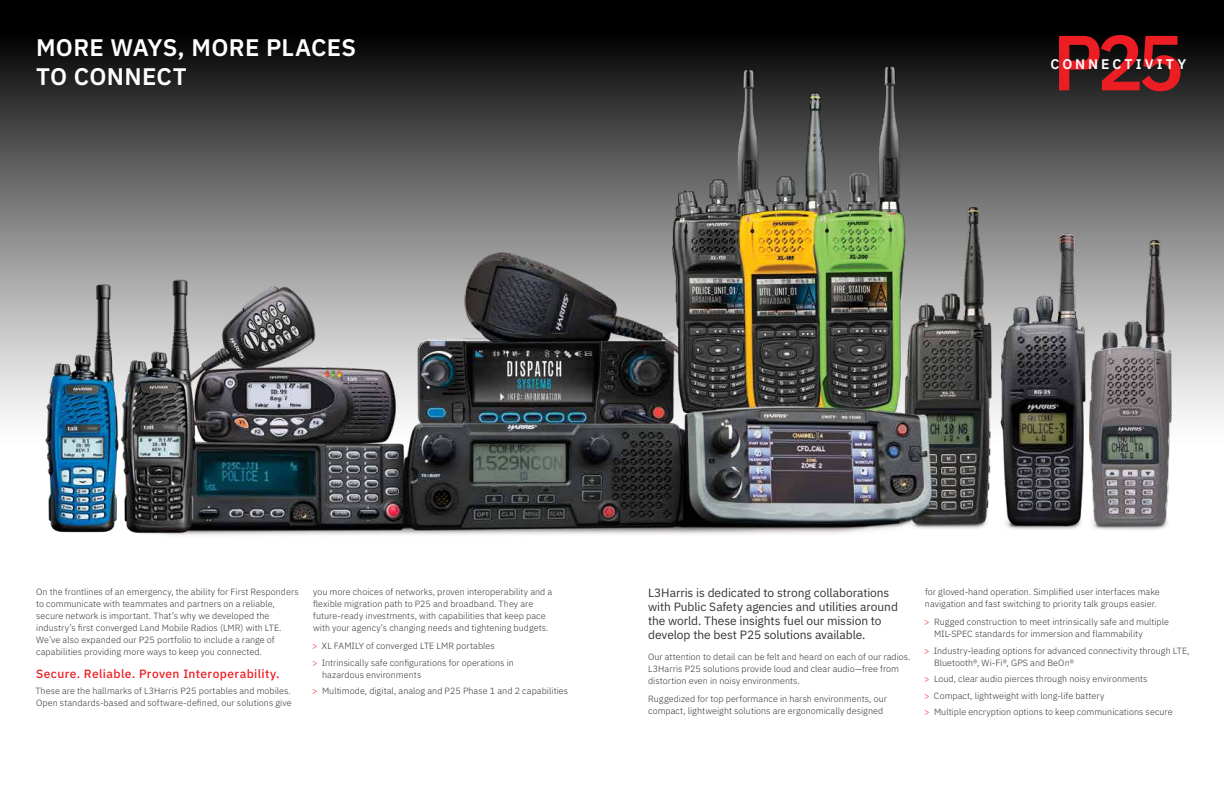
<style>
.page{position:relative;width:1224px;height:792px;background:#fff}
.page>*{position:absolute;margin:0;border:0;box-sizing:border-box;transform-origin:0 0}
.t1{font:600 78px "IBM Plex Sans";color:#ed1d24}
.t2{font:600 24px/28.8px "IBM Plex Sans";letter-spacing:.01em;color:#fff}
.t3{font:600 14px "IBM Plex Sans";letter-spacing:.22em;color:#fff}
.t4{font:12px/14px "IBM Plex Sans";letter-spacing:-.01em;color:#333334}
.t5{font:500 12px "IBM Plex Sans";letter-spacing:.035em;color:#ed1d24}
.t6{font:300 9px/12px "IBM Plex Sans";letter-spacing:.005em;color:#333334}
.s1{color:#ed1d24}
</style>
<div class="page">
<img style="left:0;top:0;width:1224px;height:535px">
<h2 class="t2" style="left:36px;top:31px;width:322px">MORE WAYS, MORE PLACES<br>TO CONNECT</h2>
<h1 class="t1" style="left:1053px;top:1px;width:133px">P25</h1>
<h3 class="t3" style="left:1051px;top:53px;width:137px">CONNECTIVITY</h3>
<p class="t6" style="left:36px;top:585px;width:264px">On the frontlines of an emergency, the ability for First Responders to communicate with teammates and partners on a reliable, secure network is important. That’s why we developed the industry’s first converged Land Mobile Radios (LMR) with LTE.<br>We’ve also expanded our P25 portfolio to include a range of capabilities providing more ways to keep you connected.</p>
<h3 class="t5" style="left:36px;top:664px;width:245px">Secure. Reliable. Proven Interoperability.</h3>
<p class="t6" style="left:35px;top:684px;width:258px">These are the hallmarks of L3Harris P25 portables and mobiles.<br>Open standards-based and software-defined, our solutions give</p>
<p class="t6" style="left:313px;top:585px;width:241px">you more choices of networks, proven interoperability and a flexible migration path to P25 and broadband. They are future-ready investments, with capabilities that keep pace with your agency’s changing needs and tightening budgets.</p>
<p class="t6" style="left:312px;top:637px;width:203px;line-height:16.5px"><span class="s1">&gt;</span> XL FAMILY of converged LTE LMR portables<br><span class="s1">&gt;</span> Intrinsically safe configurations for operations in</p>
<p class="t6" style="left:312px;top:665px;width:257px;line-height:16.5px;text-indent:10px">hazardous environments<br><span class="s1">&gt;</span> Multimode, digital, analog and P25 Phase 1 and 2 capabilities</p>
<h3 class="t4" style="left:648px;top:585px;width:251px">L3Harris is dedicated to strong collaborations with Public Safety agencies and utilities around the world. These insights fuel our mission to develop the best P25 solutions available.</h3>
<p class="t6" style="left:648px;top:650px;width:264px">Our attention to detail can be felt and heard on each of our radios.<br>L3Harris P25 solutions provide loud and clear audio—free from distortion even in noisy environments.</p>
<p class="t6" style="left:648px;top:692px;width:240px">Ruggedized for top performance in harsh environments, our compact, lightweight solutions are ergonomically designed</p>
<p class="t6" style="left:925px;top:585px;width:236px">for gloved-hand operation. Simplified user interfaces make navigation and fast switching to priority talk groups easier.</p>
<p class="t6" style="left:934px;top:615px;width:237px;text-indent:-10px"><span class="s1">&gt;</span> Rugged construction to meet intrinsically safe and multiple<br>MIL-SPEC standards for immersion and flammability</p>
<p class="t6" style="left:934px;top:644px;width:257px;text-indent:-10px"><span class="s1">&gt;</span> Industry-leading options for advanced connectivity through LTE,<br>Bluetooth®, Wi-Fi®, GPS and BeOn®</p>
<p class="t6" style="left:924px;top:670px;width:250px;line-height:16.5px"><span class="s1">&gt;</span> Loud, clear audio pierces through noisy environments<br><span class="s1">&gt;</span> Compact, lightweight with long-life battery<br><span class="s1">&gt;</span> Multiple encryption options to keep communications secure</p>
</div>
